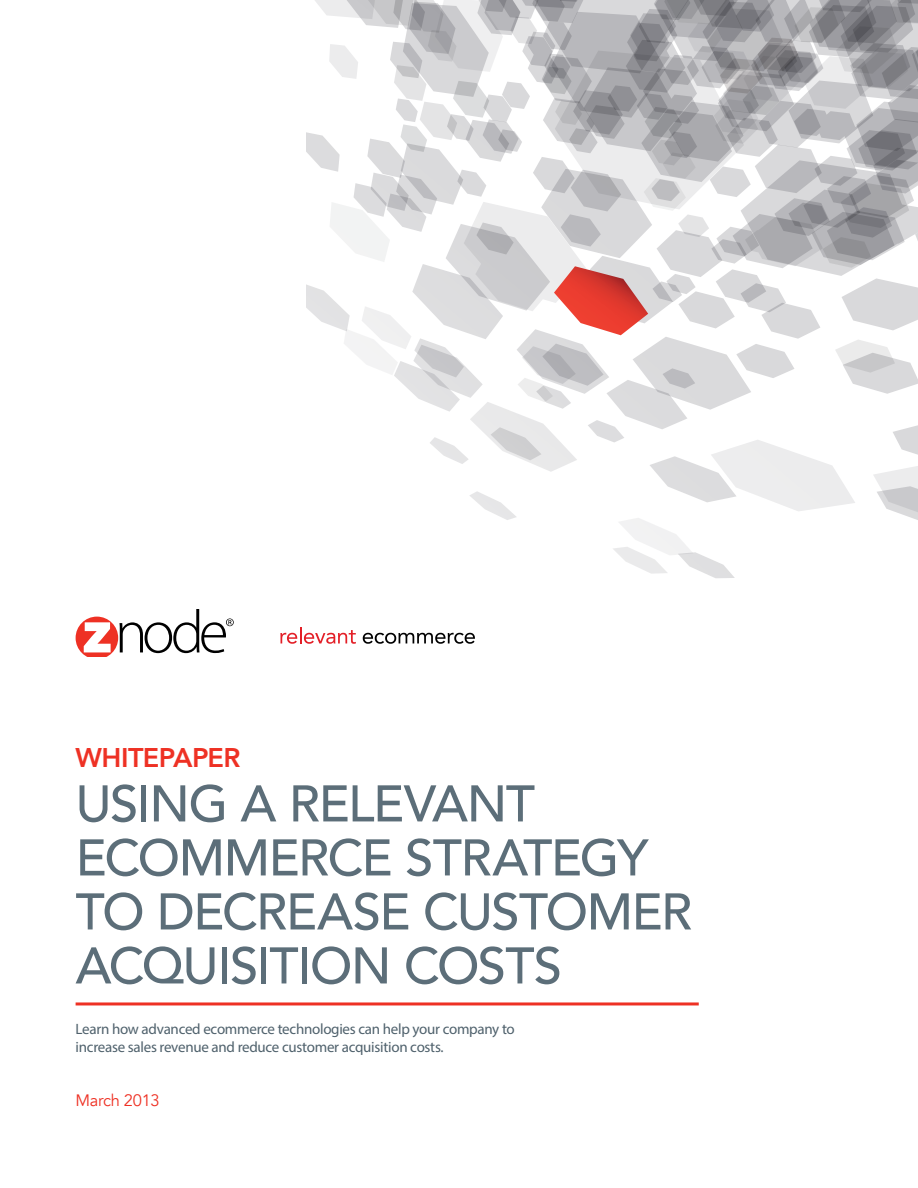
<style>
.page{position:relative;width:918px;height:1188px;background:#fff}
.page>*{position:absolute;margin:0;border:0;box-sizing:border-box;transform-origin:0 0}
.t1{font:500 51px/54px "Avenir";letter-spacing:-.03em;color:#5c6e79}
.t2{font:800 27px "Avenir";letter-spacing:-.02em;color:#ee3124}
.t3{font:16.5px "Avenir";letter-spacing:-.02em;color:#ee3124}
.t4{font:15px/18px "Myriad Pro";letter-spacing:-.02em;color:#4f616c}
</style>
<div class="page">
<svg style="left:76px;top:609px;width:158px;height:48px"></svg>
<svg style="left:280px;top:627px;width:76px;height:17px"></svg>
<svg style="left:363px;top:633px;width:112px;height:11px"></svg>
<svg style="left:307px;top:0;width:22px;height:325px"></svg>
<svg style="left:619px;top:555px;width:116px;height:23px"></svg>
<svg style="left:470px;top:464px;width:448px;height:91px"></svg>
<svg style="left:877px;top:486px;width:41px;height:36px"></svg>
<svg style="left:329px;top:0;width:589px;height:464px"></svg>
<hr style="left:76px;top:1002px;width:623px;height:3px;background:#ee3124">
<h2 class="t2" style="left:76px;top:733px;width:167px">WHITEPAPER</h2>
<h1 class="t1" style="left:76px;top:774px;width:606px">USING A RELEVANT<br>ECOMMERCE STRATEGY<br>TO DECREASE CUSTOMER<br>ACQU ISITION COSTS</h1>
<p class="t4" style="left:76px;top:1019px;width:441px">Learn how advanced ecommerce technologies can help your company to increase sales revenue and reduce customer acquisition costs.</p>
<p class="t3" style="left:76px;top:1090px;width:86px">March 2013</p>
</div>
